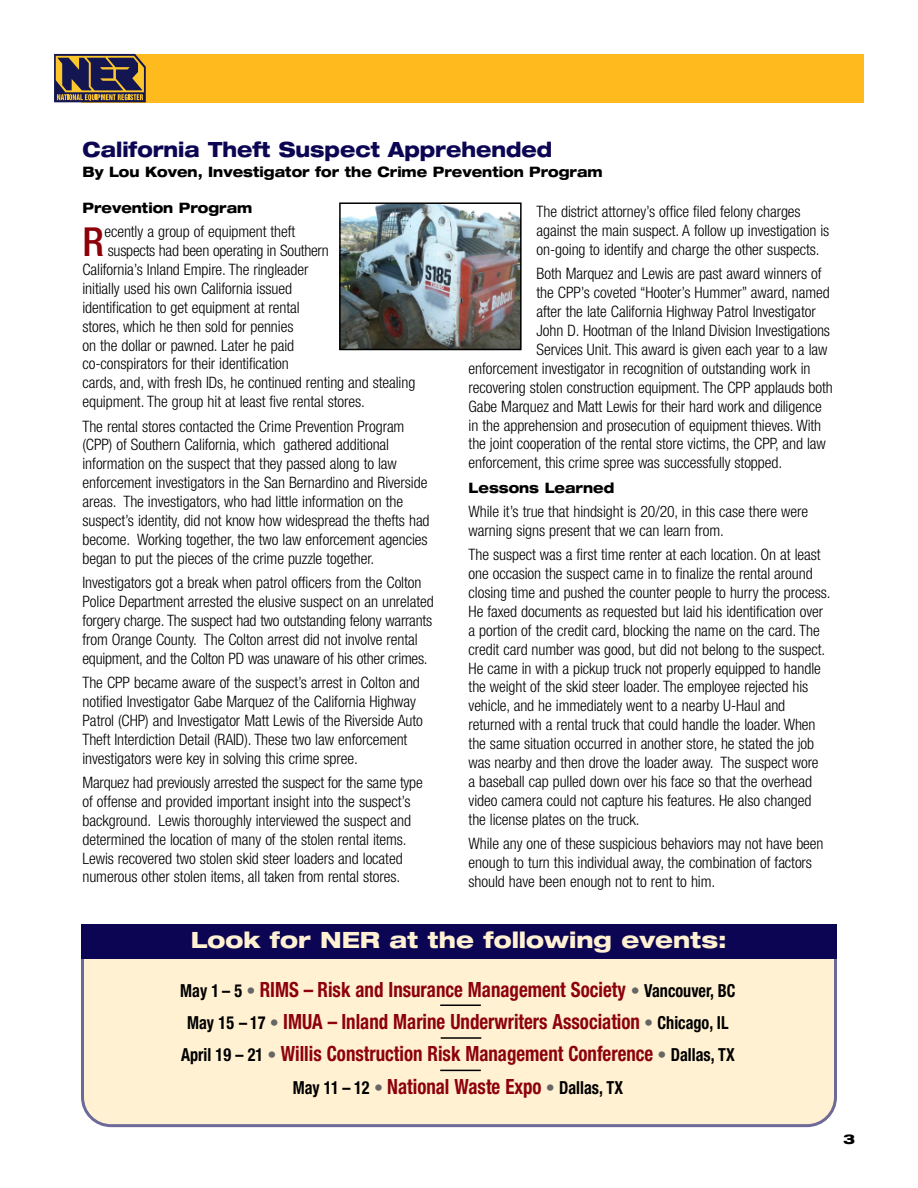
<style>
.page{position:relative;width:918px;height:1188px;background:#fff}
.page>*{position:absolute;margin:0;border:0;box-sizing:border-box;transform-origin:0 0}
.t1{font:500 condensed 40.05px "Helvetica Neue";color:#8d010b}
.t2{font:800 expanded 22.5px "Helvetica Neue";color:#fff1d2}
.t3{font:700 condensed 21px/32.2px "Helvetica Neue";color:#8d010b;scale:.9 1}
.t4{font:800 expanded 21px "Helvetica Neue";color:#0c0553;scale:.9 1}
.t5{font:700 condensed 18px "Helvetica Neue";color:#000;scale:.9 1}
.t6{font:300 condensed 15.75px/18.9px "Helvetica Neue";letter-spacing:-.005em;color:#000}
.t7{font:800 expanded 14.4px "Helvetica Neue";color:#000;scale:.9 1}
.t8{font:800 expanded 13.5px "Helvetica Neue";color:#000}
.s1{font-size:18px;color:#000}
.s2{font-size:18px;color:#666}
.s3{color:#666}
.s4{font-size:21px;color:#8d010b}
</style>
<div class="page">
<div style="left:82px;top:54px;width:782px;height:48px;background:#ffba1d"></div>
<svg style="left:54px;top:54px;width:92px;height:48px"></svg>
<div style="left:81px;top:959px;width:756px;height:168px;background:#fff1d2"></div>
<div style="left:81px;top:925px;width:756px;height:34px;background:#0c0553"></div>
<img style="left:342px;top:205px;width:177px;height:142px">
<div style="left:339px;top:202px;width:183px;height:148px;border:2px solid #000"></div>
<hr style="left:440px;top:1070px;width:41px;height:1px;background:#000">
<hr style="left:440px;top:1005px;width:41px;height:1px;background:#000">
<hr style="left:441px;top:1037px;width:40px;height:2px;background:#000">
<h3 class="t4" style="left:82px;top:141px;width:524px">California Theft Suspect Apprehended</h3>
<p class="t7" style="left:82px;top:166px;width:580px">By Lou Koven, Investigator for the Crime Prevention Program</p>
<p class="t7" style="left:83px;top:202px;width:190px">Prevention Program</p>
<h1 class="t1" style="left:82px;top:227px;width:23px">R</h1>
<p class="t6" style="left:104px;top:223px;width:192px">ecently a group of equipment theft</p>
<p class="t6" style="left:537px;top:204px;width:294px">The district attorney’s office filed felony charges against the main suspect. A follow up investigation is on-going to identify and charge the other suspects.</p>
<p class="t6" style="left:537px;top:266px;width:287px">Both Marquez and Lewis are past award winners of</p>
<p class="t6" style="left:537px;top:285px;width:295px">the CPP’s coveted “Hooter’s Hummer” award, named</p>
<p class="t6" style="left:537px;top:303px;width:281px">after the late California Highway Patrol Investigator</p>
<p class="t6" style="left:537px;top:322px;width:295px">John D. Hootman of the Inland Division Investigations</p>
<p class="t6" style="left:537px;top:341px;width:292px">Services Unit. This award is given each year to a law</p>
<p class="t6" style="left:469px;top:360px;width:343px">enforcement investigator in recognition of outstanding work in</p>
<p class="t6" style="left:469px;top:379px;width:366px">recovering stolen construction equipment. The CPP applauds both</p>
<p class="t6" style="left:469px;top:398px;width:355px">Gabe Marquez and Matt Lewis for their hard work and diligence</p>
<p class="t6" style="left:469px;top:417px;width:354px">in the apprehension and prosecution of equipment thieves. With</p>
<p class="t6" style="left:469px;top:436px;width:359px">the joint cooperation of the rental store victims, the CPP, and law</p>
<p class="t6" style="left:469px;top:455px;width:315px">enforcement, this crime spree was successfully stopped.</p>
<p class="t7" style="left:469px;top:482px;width:163px">Lessons Learned</p>
<p class="t6" style="left:469px;top:503px;width:341px">While it’s true that hindsight is 20/20, in this case there were warning signs present that we can learn from.</p>
<p class="t6" style="left:469px;top:546px;width:364px">The suspect was a first time renter at each location. On at least one occasion the suspect came in to finalize the rental around closing time and pushed the counter people to hurry the process.<br>He faxed documents as requested but laid his identification over a portion of the credit card, blocking the name on the card. The credit card number was good, but did not belong to the suspect.<br>He came in with a pickup truck not properly equipped to handle the weight of the skid steer loader. The employee rejected his vehicle, and he immediately went to a nearby U-Haul and returned with a rental truck that could handle the loader. When the same situation occurred in another store, he stated the job was nearby and then drove the loader away. The suspect wore<br>a baseball cap pulled down over his face so that the overhead video camera could not capture his features. He also changed the license plates on the truck.</p>
<p class="t6" style="left:469px;top:835px;width:356px">While any one of these suspicious behaviors may not have been enough to turn this individual away, the combination of factors should have been enough not to rent to him.</p>
<p class="t6" style="left:108px;top:242px;width:222px">suspects had been operating in Southern</p>
<p class="t6" style="left:82px;top:261px;width:227px">California’s Inland Empire. The ringleader</p>
<p class="t6" style="left:82px;top:280px;width:211px">initially used his own California issued</p>
<p class="t6" style="left:82px;top:299px;width:219px">identification to get equipment at rental</p>
<p class="t6" style="left:82px;top:318px;width:212px">stores, which he then sold for pennies</p>
<p class="t6" style="left:82px;top:337px;width:213px">on the dollar or pawned. Later he paid</p>
<p class="t6" style="left:82px;top:356px;width:208px">co-conspirators for their identification</p>
<p class="t6" style="left:82px;top:375px;width:334px">cards, and, with fresh IDs, he continued renting and stealing</p>
<p class="t6" style="left:82px;top:394px;width:284px">equipment. The group hit at least five rental stores.</p>
<p class="t6" style="left:82px;top:418px;width:349px">The rental stores contacted the Crime Prevention Program (CPP) of Southern California, which gathered additional information on the suspect that they passed along to law enforcement investigators in the San Bernardino and Riverside areas. The investigators, who had little information on the suspect’s identity, did not know how widespread the thefts had become. Working together, the two law enforcement agencies began to put the pieces of the crime puzzle together.</p>
<p class="t6" style="left:82px;top:574px;width:353px">Investigators got a break when patrol officers from the Colton Police Department arrested the elusive suspect on an unrelated forgery charge. The suspect had two outstanding felony warrants from Orange County. The Colton arrest did not involve rental equipment, and the Colton PD was unaware of his other crimes.</p>
<p class="t6" style="left:82px;top:674px;width:342px">The CPP became aware of the suspect’s arrest in Colton and notified Investigator Gabe Marquez of the California Highway Patrol (CHP) and Investigator Matt Lewis of the Riverside Auto Theft Interdiction Detail (RAID). These two law enforcement investigators were key in solving this crime spree.</p>
<p class="t6" style="left:82px;top:774px;width:342px">Marquez had previously arrested the suspect for the same type of offense and provided important insight into the suspect’s background. Lewis thoroughly interviewed the suspect and determined the location of many of the stolen rental items.<br>Lewis recovered two stolen skid steer loaders and located numerous other stolen items, all taken from rental stores.</p>
<h2 class="t2" style="left:191px;top:931px;width:538px">Look for NER at the following events:</h2>
<h3 class="t3" style="left:180px;top:975px;width:618px"><span class="s1">May 1 – 5</span> <span class="s2">•</span> RIMS – Risk and Insurance Management Society <span class="s2">•</span> <span class="s1">Vancouver, BC<br>May 15 – 17</span> <span class="s2">•</span> IMUA – Inland Marine Underwriters Association <span class="s2">•</span> <span class="s1">Chicago, IL<br>April 19 – 21</span> <span class="s2">•</span> Willis Construction Risk Management Conference <span class="s2">•</span> <span class="s1">Dallas, TX</span></h3>
<p class="t5" style="left:293px;top:1081px;width:369px">May 11 – 12 <span class="s3">•</span> <span class="s4">National Waste Expo</span> <span class="s3">•</span> Dallas, TX</p>
<p class="t8" style="left:843px;top:1134px;width:13px">3</p>
</div>
